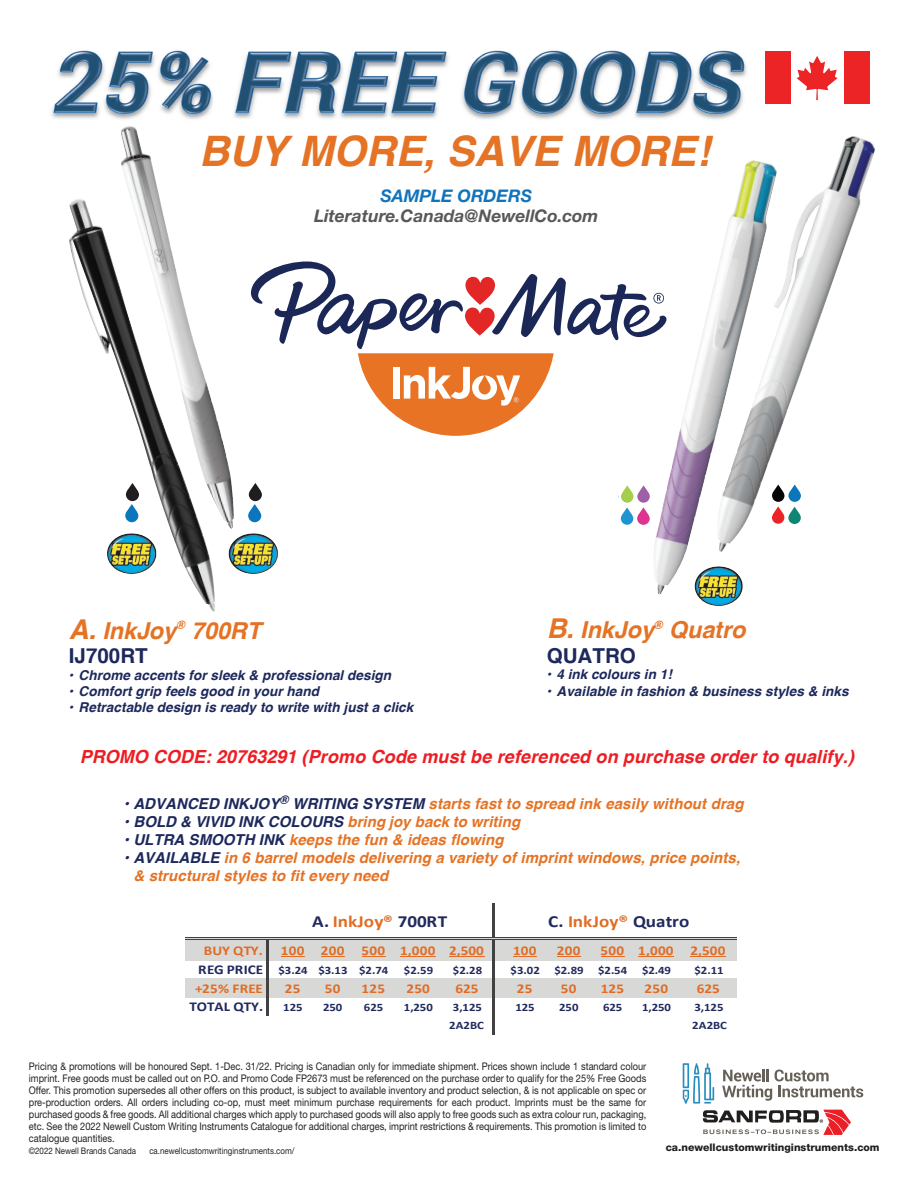
<style>
.page{position:relative;width:918px;height:1188px;background:#fff}
.page>*{position:absolute;margin:0;border:0;box-sizing:border-box;transform-origin:0 0}
.t1{font:italic 700 42px "Helvetica";color:#e57325}
.t2{font:italic 700 23.4px "Helvetica";letter-spacing:-.005em;color:#e57325}
.t3{font:700 20.55px "Helvetica";color:#1d285c}
.t4{font:italic 700 18px "Helvetica";letter-spacing:.005em;color:#ee1d23}
.t5{font:italic 700 17.4px "Helvetica Neue";color:#57585a}
.t6{font:italic 700 17.4px "Helvetica Neue";color:#1074bc}
.t7{font:700 16.95px "Calibri";letter-spacing:.005em;color:#202a5c;scale:1.12 1}
.t8{font:italic 700 15px/18px "Helvetica";letter-spacing:.005em;color:#e57325}
.t9{font:italic 700 15px "Helvetica";color:#1d285c}
.t10{font:italic 700 13.5px "Helvetica";letter-spacing:.005em;color:#1d285c}
.t11{font:700 13.5px "Calibri";letter-spacing:.02em;color:#e06c25;scale:1.12 1}
.t12{font:700 13.5px "Calibri";color:#202a5c;scale:1.12 1}
.t13{font:700 11.4px/18.5px "Calibri";letter-spacing:-.005em;color:#202a5c;text-align:center;scale:1.12 1}
.t14{font:10.5px/12px "Helvetica Neue";color:#231f20;text-align:justify;scale:.88 1}
.t15{font:800 10.5px "Helvetica Neue";color:#211e1e}
.t16{font:9px "Helvetica Neue";color:#231f20;scale:.88 1}
.s1{font-size:27.3px}
.s2{color:#1d285c}
.s3{color:#e57325}
.s4{color:#e06c25}
</style>
<div class="page">
<img style="left:51px;top:50px;width:740px;height:70px">
<svg style="left:251px;top:261px;width:399px;height:175px"></svg>
<div style="left:186px;top:938px;width:551px;height:23px;background:#d8d8d6"></div>
<div style="left:186px;top:979px;width:551px;height:19px;background:#d8d8d6"></div>
<hr style="left:267px;top:940px;width:2px;height:76px;background:#414141">
<hr style="left:186px;top:938px;width:551px;height:1px;background:#414141">
<hr style="left:186px;top:939px;width:551px;height:1px;background:#414141">
<img style="left:697px;top:595px;width:43px;height:11px">
<img style="left:650px;top:282px;width:93px;height:313px">
<img style="left:715px;top:136px;width:160px;height:416px">
<svg style="left:621px;top:485px;width:29px;height:40px"></svg>
<svg style="left:772px;top:485px;width:29px;height:39px"></svg>
<img style="left:69px;top:199px;width:146px;height:413px">
<img style="left:120px;top:126px;width:114px;height:404px">
<img style="left:229px;top:534px;width:49px;height:40px">
<svg style="left:125px;top:483px;width:14px;height:39px"></svg>
<svg style="left:248px;top:483px;width:14px;height:39px"></svg>
<div style="left:765px;top:51px;width:105px;height:52px;background:#ed2426"></div>
<div style="left:791px;top:50px;width:52px;height:54px;background:#fff"></div>
<svg style="left:797px;top:56px;width:41px;height:44px"></svg>
<hr style="left:492px;top:903px;width:2px;height:35px;background:#414141">
<hr style="left:492px;top:940px;width:2px;height:95px;background:#414141">
<svg style="left:281px;top:956px;width:24px;height:1px"></svg>
<svg style="left:321px;top:956px;width:24px;height:1px"></svg>
<svg style="left:362px;top:956px;width:23px;height:1px"></svg>
<hr style="left:400px;top:956px;width:36px;height:1px;background:#e06c25">
<hr style="left:449px;top:956px;width:36px;height:1px;background:#e06c25">
<hr style="left:691px;top:956px;width:35px;height:1px;background:#e06c25">
<svg style="left:513px;top:956px;width:24px;height:1px"></svg>
<svg style="left:557px;top:956px;width:24px;height:1px"></svg>
<svg style="left:601px;top:956px;width:24px;height:1px"></svg>
<hr style="left:638px;top:956px;width:36px;height:1px;background:#e06c25">
<svg style="left:683px;top:1063px;width:31px;height:41px"></svg>
<svg style="left:722px;top:1069px;width:141px;height:32px"></svg>
<svg style="left:703px;top:1110px;width:148px;height:25px"></svg>
<h1 class="t1" style="left:199px;top:117px;width:512px">BUY MORE, SAVE MORE!</h1>
<h3 class="t6" style="left:380px;top:185px;width:153px">SAMPLE ORDERS</h3>
<h3 class="t5" style="left:314px;top:205px;width:286px">Literature.Canada@NewellCo.com</h3>
<h2 class="t2" style="left:69px;top:611px;width:194px"><span class="s1">A.</span> InkJoy<sup>®</sup> 700RT</h2>
<h3 class="t3" style="left:69px;top:640px;width:80px">IJ700RT</h3>
<p class="t10" style="left:69px;top:664px;width:324px">• Chrome accents for sleek &amp; professional design</p>
<p class="t10" style="left:69px;top:680px;width:252px">• Comfort grip feels good in your hand</p>
<p class="t10" style="left:69px;top:696px;width:346px">• Retractable design is ready to write with just a click</p>
<h2 class="t2" style="left:547px;top:611px;width:200px"><span class="s1">B.</span> InkJoy<sup>®</sup> Quatro</h2>
<h3 class="t3" style="left:547px;top:639px;width:91px">QUATRO</h3>
<p class="t10" style="left:547px;top:664px;width:127px">• 4 ink colours in 1!</p>
<p class="t10" style="left:547px;top:680px;width:304px">• Available in fashion &amp; business styles &amp; inks</p>
<h3 class="t4" style="left:80px;top:742px;width:776px">PROMO CODE: 20763291 (Promo Code must be referenced on purchase order to qualify.)</h3>
<h3 class="t8" style="left:124px;top:795px;width:621px"><span class="s2">• ADVANCED INKJOY</span><sup>®</sup> <span class="s2">WRITING SYSTEM</span> starts fast to spread ink easily without drag</h3>
<h3 class="t9" style="left:124px;top:809px;width:397px">• BOLD &amp; VIVID INK COLOURS <span class="s3">bring joy back to writing</span></h3>
<h3 class="t8" style="left:124px;top:831px;width:381px"><span class="s2">• ULTRA SMOOTH INK</span> keeps the fun &amp; ideas flowing</h3>
<h3 class="t8" style="left:133px;top:849px;width:608px;text-indent:-9px"><span class="s2">• AVAILABLE</span> in 6 barrel models delivering a variety of imprint windows, price points, &amp; structural styles to fit every need</h3>
<p class="t11" style="left:204px;top:941px;width:54px">BUY QTY.</p>
<p class="t12" style="left:198px;top:960px;width:59px">REG PRICE</p>
<p class="t11" style="left:195px;top:979px;width:62px">+25% FREE</p>
<p class="t12" style="left:190px;top:997px;width:67px">TOTAL QTY.</p>
<h3 class="t7" style="left:312px;top:909px;width:122px">A. <span class="s4">InkJoy®</span> 700RT</h3>
<h3 class="t7" style="left:548px;top:909px;width:128px">C. <span class="s4">InkJoy®</span> Quatro</h3>
<p class="t11" style="left:513px;top:941px;width:23px">100</p>
<p class="t11" style="left:557px;top:941px;width:23px">200</p>
<p class="t11" style="left:601px;top:941px;width:67px">500 1,000</p>
<p class="t13" style="left:511px;top:960px;width:28px">$3.02</p>
<p class="t13" style="left:554px;top:960px;width:28px">$2.89</p>
<p class="t13" style="left:598px;top:960px;width:27px">$2.54</p>
<p class="t13" style="left:642px;top:960px;width:27px">$2.49</p>
<p class="t11" style="left:517px;top:979px;width:15px">25</p>
<p class="t11" style="left:561px;top:979px;width:15px">50</p>
<p class="t11" style="left:601px;top:979px;width:23px">125</p>
<p class="t11" style="left:644px;top:979px;width:23px">250</p>
<p class="t13" style="left:515px;top:997px;width:19px">125</p>
<p class="t13" style="left:559px;top:997px;width:19px">250</p>
<p class="t13" style="left:603px;top:997px;width:19px">625</p>
<p class="t13" style="left:642px;top:997px;width:27px">1,250</p>
<p class="t11" style="left:281px;top:941px;width:58px">100 200</p>
<p class="t11" style="left:362px;top:941px;width:68px">500 1,000</p>
<p class="t13" style="left:279px;top:960px;width:100px">$3.24 $3.13 $2.74</p>
<p class="t13" style="left:404px;top:960px;width:28px">$2.59</p>
<p class="t11" style="left:285px;top:979px;width:15px">25</p>
<p class="t11" style="left:325px;top:979px;width:15px">50</p>
<p class="t11" style="left:362px;top:979px;width:23px">125</p>
<p class="t11" style="left:406px;top:979px;width:23px">250</p>
<p class="t13" style="left:283px;top:997px;width:19px">125</p>
<p class="t13" style="left:323px;top:997px;width:19px">250</p>
<p class="t13" style="left:364px;top:997px;width:19px">625</p>
<p class="t13" style="left:404px;top:997px;width:27px">1,250</p>
<p class="t11" style="left:449px;top:941px;width:33px">2,500</p>
<p class="t13" style="left:453px;top:960px;width:28px">$2.28</p>
<p class="t11" style="left:455px;top:979px;width:22px">625</p>
<p class="t13" style="left:449px;top:997px;width:32px">3,125<br>2A2BC</p>
<p class="t11" style="left:691px;top:941px;width:33px">2,500</p>
<p class="t13" style="left:695px;top:960px;width:28px">$2.11</p>
<p class="t11" style="left:697px;top:979px;width:22px">625</p>
<p class="t13" style="left:692px;top:997px;width:32px;text-align:left">3,125<br>2A2BC</p>
<p class="t14" style="left:29px;top:1060px;width:703px">Pricing &amp; promotions will be honoured Sept. 1-Dec. 31/22. Pricing is Canadian only for immediate shipment. Prices shown include 1 standard colour imprint. Free goods must be called out on P.O. and Promo Code FP2673 must be referenced on the purchase order to qualify for the 25% Free Goods Offer. This promotion supersedes all other offers on this product, is subject to available inventory and product selection, &amp; is not applicable on spec or pre-production orders. All orders including co-op, must meet minimum purchase requirements for each product. Imprints must be the same for purchased goods &amp; free goods. All additional charges which apply to purchased goods will also apply to free goods such as extra colour run, packaging, etc. See the 2022 Newell Custom Writing Instruments Catalogue for additional charges, imprint restrictions &amp; requirements. This promotion is limited to catalogue quantities.</p>
<p class="t16" style="left:29px;top:1146px;width:123px">©2022 Newell Brands Canada</p>
<p class="t16" style="left:149px;top:1146px;width:166px">ca.newellcustomwritinginstruments.com/</p>
<p class="t15" style="left:666px;top:1141px;width:215px">ca.newellcustomwritinginstruments.com</p>
</div>
